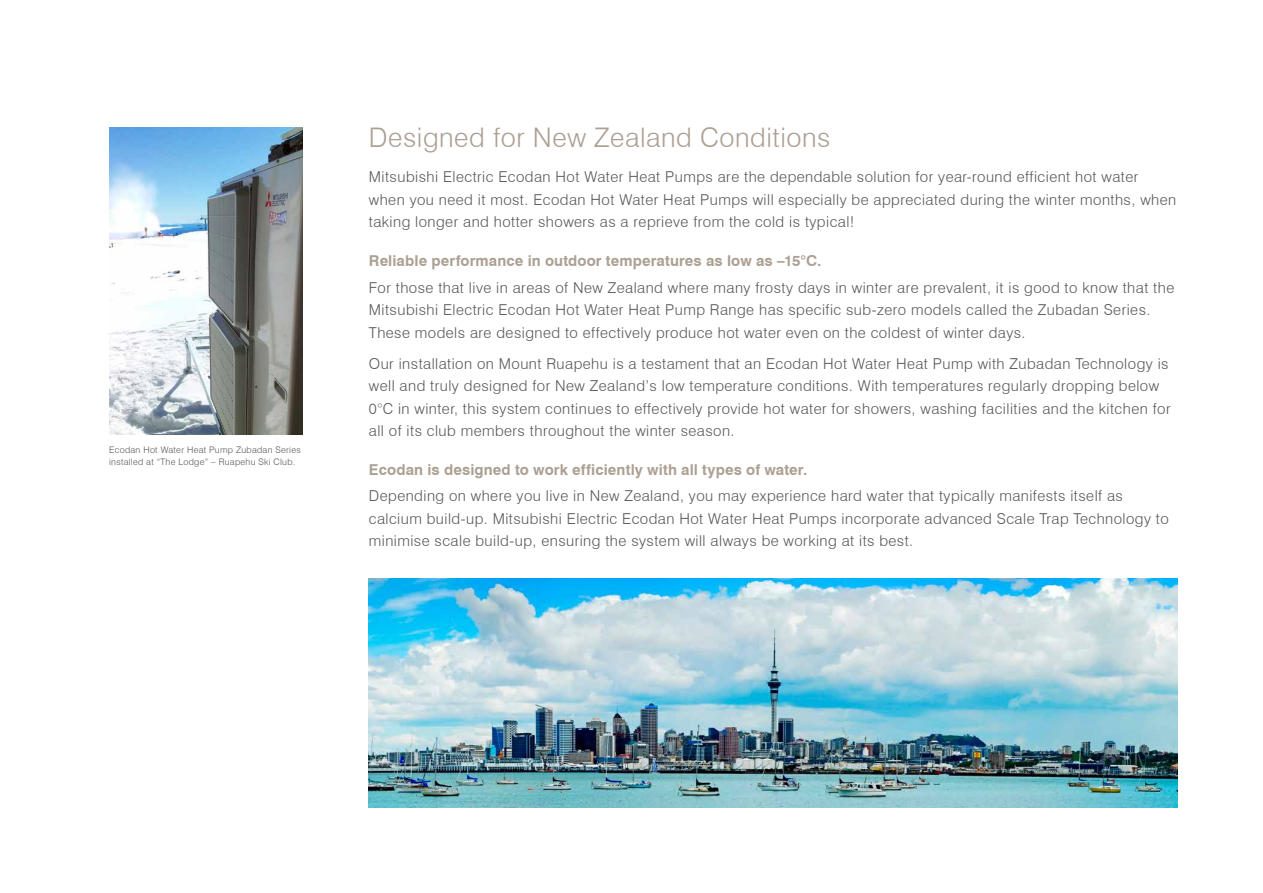
<style>
.page{position:relative;width:1263px;height:893px;background:#fff}
.page>*{position:absolute;margin:0;border:0;box-sizing:border-box;transform-origin:0 0}
.t1{font:300 27px "Swiss 721 BT";letter-spacing:.02em;color:#aca093}
.t2{font:300 15px/22.5px "Swiss 721 BT";letter-spacing:.03em;color:#575756}
.t3{font:700 15px "Swiss 721 BT";letter-spacing:.005em;color:#aca093}
.t4{font:300 9px/12px "Swiss 721 BT";letter-spacing:.03em;color:#575756}
</style>
<div class="page">
<img style="left:109px;top:128px;width:193px;height:307px">
<img style="left:369px;top:578px;width:809px;height:230px">
<p class="t4" style="left:109px;top:444px;width:193px">Ecodan Hot Water Heat Pump Zubadan Series installed at “The Lodge” – Ruapehu Ski Club.</p>
<h1 class="t1" style="left:369px;top:121px;width:463px">Designed for New Zealand Conditions</h1>
<p class="t2" style="left:369px;top:166px;width:809px">Mitsubishi Electric Ecodan Hot Water Heat Pumps are the dependable solution for year-round efficient hot water when you need it most. Ecodan Hot Water Heat Pumps will especially be appreciated during the winter months, when taking longer and hotter showers as a reprieve from the cold is typical!</p>
<p class="t3" style="left:369px;top:251px;width:454px">Reliable performance in outdoor temperatures as low as –15°C.</p>
<p class="t2" style="left:369px;top:276px;width:807px">For those that live in areas of New Zealand where many frosty days in winter are prevalent, it is good to know that the<br>Mitsubishi Electric Ecodan Hot Water Heat Pump Range has specific sub-zero models called the Zubadan Series.<br>These models are designed to effectively produce hot water even on the coldest of winter days.</p>
<p class="t2" style="left:369px;top:352px;width:803px">Our installation on Mount Ruapehu is a testament that an Ecodan Hot Water Heat Pump with Zubadan Technology is well and truly designed for New Zealand’s low temperature conditions. With temperatures regularly dropping below 0°C in winter, this system continues to effectively provide hot water for showers, washing facilities and the kitchen for all of its club members throughout the winter season.</p>
<p class="t3" style="left:369px;top:460px;width:440px">Ecodan is designed to work efficiently with all types of water.</p>
<p class="t2" style="left:369px;top:485px;width:801px">Depending on where you live in New Zealand, you may experience hard water that typically manifests itself as calcium build-up. Mitsubishi Electric Ecodan Hot Water Heat Pumps incorporate advanced Scale Trap Technology to minimise scale build-up, ensuring the system will always be working at its best.</p>
</div>
